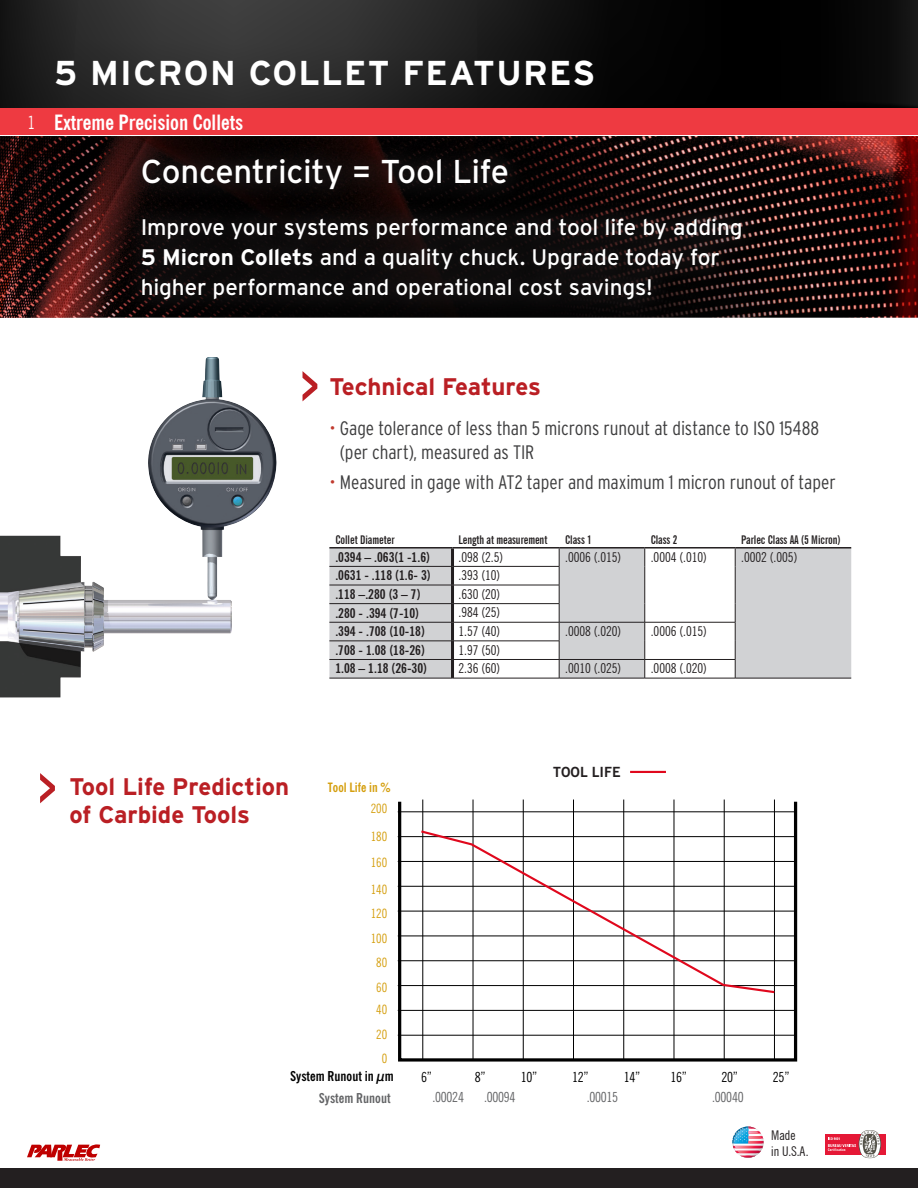
<style>
.page{position:relative;width:918px;height:1188px;background:#fff}
.page>*{position:absolute;margin:0;border:0;box-sizing:border-box;transform-origin:0 0}
.t1{font:51px "Interstate";color:#ba1f24}
.Content_Header{font:700 34.5px "Interstate";letter-spacing:.04em;color:#fff}
.t2{font:33px "Interstate";letter-spacing:-.01em;color:#fff}
.t3{font:700 24px "Interstate";color:#ba1f24}
.t4{font:22.5px/30px "Interstate";letter-spacing:-.005em;color:#fff}
.H2_MAIN_SUBHEAD__R{font:700 condensed 21px "News Gothic BT";color:#fff}
.t5{font:300 condensed 19.5px/24px "Interstate";letter-spacing:-.005em;color:#3e3e3f}
.t6{font:18px "News Gothic BT";color:#fff;scale:.8 1}
.t7{font:condensed 13.95px "News Gothic BT";letter-spacing:-.02em;color:#636466}
.t8{font:condensed 13.95px "News Gothic BT";letter-spacing:-.02em;color:#000}
.t9{font:700 13.95px "News Gothic BT";color:#231f20}
.t10{font:700 condensed 13.65px/21.5px "News Gothic BT";color:#000;text-align:right}
.Table_Description{font:condensed 13.5px "News Gothic BT";color:#231f20}
.Part_Number_In{font:700 condensed 13.5px "News Gothic BT";color:#231f20}
.t11{font:condensed 13.35px/16px "News Gothic BT";color:#231f20}
.t12{font:condensed 12.9px/24.3px "News Gothic BT";color:#d59f0f;text-align:center}
.t13{font:700 condensed 12.9px "News Gothic BT";color:#d59f0f}
.Table_Title{font:700 extra-condensed 12px "News Gothic BT";letter-spacing:-.005em;color:#231f20}
.s1{font-weight:700}
.s2{color:#c03a2e}
.s3{color:#636466}
</style>
<div class="page">
<img style="left:0;top:0;width:918px;height:108px">
<div style="left:0;top:108px;width:918px;height:27px;background:#ee3a41"></div>
<div style="left:0;top:1168px;width:918px;height:20px;background:#231f20"></div>
<svg style="left:27px;top:1144px;width:73px;height:17px"></svg>
<svg style="left:732px;top:1127px;width:32px;height:31px"></svg>
<div style="left:826px;top:1134px;width:60px;height:21px;background:#e51836"></div>
<svg style="left:828px;top:1130px;width:53px;height:28px"></svg>
<img style="left:0;top:136px;width:918px;height:182px">
<div style="left:120px;top:197px;width:643px;height:123px;background:#231f20;opacity:.75"></div>
<div style="left:121px;top:138px;width:408px;height:73px;background:#231f20;opacity:.75"></div>
<svg style="left:329px;top:549px;width:522px;height:129px;fill:#d1d2d4"></svg>
<hr style="left:451px;top:549px;width:3px;height:17px;background:#231f20">
<hr style="left:451px;top:567px;width:3px;height:18px;background:#231f20">
<hr style="left:451px;top:585px;width:3px;height:18px;background:#231f20">
<hr style="left:451px;top:604px;width:3px;height:18px;background:#231f20">
<hr style="left:451px;top:622px;width:3px;height:19px;background:#231f20">
<hr style="left:451px;top:641px;width:3px;height:18px;background:#231f20">
<hr style="left:451px;top:660px;width:3px;height:18px;background:#231f20">
<hr style="left:329px;top:566px;width:124px;height:1px;background:#231f20">
<hr style="left:453px;top:566px;width:106px;height:1px;background:#231f20">
<hr style="left:329px;top:585px;width:124px;height:1px;background:#231f20">
<hr style="left:453px;top:585px;width:106px;height:1px;background:#231f20">
<hr style="left:329px;top:603px;width:124px;height:1px;background:#231f20">
<hr style="left:453px;top:603px;width:106px;height:1px;background:#231f20">
<hr style="left:329px;top:622px;width:124px;height:1px;background:#231f20">
<hr style="left:453px;top:622px;width:106px;height:1px;background:#231f20">
<hr style="left:559px;top:622px;width:86px;height:1px;background:#231f20">
<hr style="left:645px;top:622px;width:90px;height:1px;background:#231f20">
<hr style="left:329px;top:641px;width:124px;height:1px;background:#231f20">
<hr style="left:453px;top:641px;width:106px;height:1px;background:#231f20">
<hr style="left:329px;top:659px;width:124px;height:1px;background:#231f20">
<hr style="left:453px;top:659px;width:106px;height:1px;background:#231f20">
<hr style="left:559px;top:659px;width:86px;height:1px;background:#231f20">
<svg style="left:559px;top:549px;width:1px;height:129px"></svg>
<hr style="left:645px;top:659px;width:90px;height:1px;background:#231f20">
<svg style="left:645px;top:549px;width:1px;height:129px"></svg>
<svg style="left:735px;top:549px;width:1px;height:129px"></svg>
<hr style="left:329px;top:678px;width:124px;height:1px;background:#231f20">
<hr style="left:453px;top:678px;width:106px;height:1px;background:#231f20">
<hr style="left:559px;top:678px;width:86px;height:1px;background:#231f20">
<hr style="left:645px;top:678px;width:90px;height:1px;background:#231f20">
<hr style="left:735px;top:678px;width:116px;height:1px;background:#231f20">
<hr style="left:329px;top:547px;width:124px;height:2px;background:#231f20">
<hr style="left:453px;top:547px;width:106px;height:2px;background:#231f20">
<hr style="left:559px;top:547px;width:86px;height:2px;background:#231f20">
<hr style="left:645px;top:547px;width:90px;height:2px;background:#231f20">
<hr style="left:735px;top:547px;width:116px;height:2px;background:#231f20">
<div style="left:398px;top:800px;width:399px;height:262px;border:3px solid #000"></div>
<hr style="left:423px;top:800px;width:1px;height:259px;background:#000">
<hr style="left:573px;top:800px;width:1px;height:259px;background:#000">
<hr style="left:523px;top:800px;width:1px;height:259px;background:#000">
<hr style="left:674px;top:800px;width:1px;height:259px;background:#000">
<hr style="left:473px;top:800px;width:1px;height:259px;background:#000">
<hr style="left:623px;top:800px;width:1px;height:259px;background:#000">
<hr style="left:724px;top:800px;width:1px;height:259px;background:#000">
<hr style="left:774px;top:800px;width:1px;height:259px;background:#000">
<hr style="left:398px;top:812px;width:398px;height:1px;background:#000">
<hr style="left:398px;top:911px;width:398px;height:1px;background:#000">
<hr style="left:398px;top:886px;width:398px;height:1px;background:#000">
<hr style="left:398px;top:861px;width:398px;height:1px;background:#000">
<hr style="left:398px;top:836px;width:398px;height:1px;background:#000">
<hr style="left:398px;top:936px;width:398px;height:1px;background:#000">
<hr style="left:398px;top:960px;width:398px;height:1px;background:#000">
<hr style="left:398px;top:985px;width:398px;height:1px;background:#000">
<hr style="left:398px;top:1010px;width:398px;height:1px;background:#000">
<hr style="left:398px;top:1035px;width:398px;height:1px;background:#000">
<svg style="left:419px;top:829px;width:358px;height:166px"></svg>
<hr style="left:630px;top:771px;width:36px;height:2px;background:#e0081d">
<img style="left:0;top:357px;width:277px;height:340px">
<p class="t6" style="left:27px;top:111px;width:12px">1</p>
<p class="Content_Header" style="left:54px;top:52px;width:542px">5 MICRON COLLET FEATURES</p>
<p class="H2_MAIN_SUBHEAD__R" style="left:54px;top:109px;width:190px">Extreme Precision Collets</p>
<p class="t2" style="left:141px;top:152px;width:370px">Concentricity = Tool Life</p>
<p class="t4" style="left:141px;top:212px;width:603px">Improve your systems performance and tool life by adding</p>
<p class="t4" style="left:141px;top:242px;width:581px"><span class="s1">5 Micron Collets</span> and a quality chuck. Upgrade today for higher performance and operational cost savings!</p>
<p class="t1" style="left:299px;top:355px;width:23px">&gt;</p>
<p class="t3" style="left:329px;top:372px;width:213px">Technical Features</p>
<p class="t5" style="left:340px;top:416px;width:481px;text-indent:-10px"><span class="s2">•</span> Gage tolerance of less than 5 microns runout at distance to ISO 15488 (per chart), measured as TIR</p>
<p class="t5" style="left:329px;top:470px;width:508px"><span class="s2">•</span> Measured in gage with AT2 taper and maximum 1 micron runout of taper</p>
<p class="Table_Title" style="left:335px;top:532px;width:61px">Collet Diameter</p>
<p class="Table_Title" style="left:459px;top:532px;width:90px">Length at measurement</p>
<p class="Table_Title" style="left:565px;top:532px;width:28px">Class 1</p>
<p class="Table_Title" style="left:651px;top:532px;width:28px">Class 2</p>
<p class="Table_Title" style="left:741px;top:532px;width:101px">Parlec Class AA (5 Micron)</p>
<p class="Part_Number_In" style="left:335px;top:549px;width:96px">.0394 – .063(1 -1.6)</p>
<p class="Table_Description" style="left:459px;top:549px;width:46px">.098 (2.5)</p>
<p class="Table_Description" style="left:565px;top:549px;width:58px">.0006 (.015)</p>
<p class="Table_Description" style="left:651px;top:549px;width:58px">.0004 (.010)</p>
<p class="Table_Description" style="left:741px;top:549px;width:58px">.0002 (.005)</p>
<p class="Part_Number_In" style="left:335px;top:567px;width:97px">.0631 - .118 (1.6- 3)</p>
<p class="Table_Description" style="left:459px;top:567px;width:43px">.393 (10)</p>
<p class="Part_Number_In" style="left:335px;top:586px;width:87px">.118 –.280 (3 – 7)</p>
<p class="Table_Description" style="left:459px;top:586px;width:43px">.630 (20)</p>
<p class="Part_Number_In" style="left:335px;top:605px;width:85px">.280 - .394 (7-10)</p>
<p class="Table_Description" style="left:459px;top:604px;width:43px">.984 (25)</p>
<p class="Part_Number_In" style="left:335px;top:623px;width:91px">.394 - .708 (10-18)</p>
<p class="Table_Description" style="left:459px;top:623px;width:43px">1.57 (40)</p>
<p class="Table_Description" style="left:565px;top:623px;width:58px">.0008 (.020)</p>
<p class="Table_Description" style="left:651px;top:623px;width:58px">.0006 (.015)</p>
<p class="Part_Number_In" style="left:335px;top:642px;width:91px">.708 - 1.08 (18-26)</p>
<p class="Table_Description" style="left:459px;top:642px;width:43px">1.97 (50)</p>
<p class="Part_Number_In" style="left:335px;top:660px;width:93px">1.08 – 1.18 (26-30)</p>
<p class="Table_Description" style="left:459px;top:660px;width:43px">2.36 (60)</p>
<p class="Table_Description" style="left:565px;top:660px;width:58px">.0010 (.025)</p>
<p class="Table_Description" style="left:651px;top:660px;width:58px">.0008 (.020)</p>
<p class="t1" style="left:37px;top:757px;width:23px">&gt;</p>
<p class="t3" style="left:70px;top:772px;width:221px">Tool Life Prediction</p>
<p class="t3" style="left:70px;top:800px;width:182px">of Carbide Tools</p>
<p class="t13" style="left:328px;top:780px;width:64px">Tool Life in %</p>
<p class="t12" style="left:371px;top:796px;width:18px">200</p>
<p class="t12" style="left:371px;top:824px;width:18px">180</p>
<p class="t12" style="left:371px;top:850px;width:18px">160</p>
<p class="t12" style="left:371px;top:877px;width:18px">140</p>
<p class="t12" style="left:371px;top:901px;width:18px">120</p>
<p class="t12" style="left:371px;top:926px;width:18px">100<br>80<br>60</p>
<p class="t12" style="left:376px;top:997px;width:12px">40<br>20<br>0</p>
<p class="t10" style="left:290px;top:1065px;width:105px">System Runout in µm<br><span class="s3">System Runout</span></p>
<p class="t9" style="left:553px;top:763px;width:69px">TOOL LIFE</p>
<p class="t8" style="left:421px;top:1069px;width:12px">6”</p>
<p class="t8" style="left:475px;top:1069px;width:12px">8”</p>
<p class="t8" style="left:572px;top:1069px;width:18px">12”</p>
<p class="t8" style="left:624px;top:1069px;width:18px">14”</p>
<p class="t8" style="left:670px;top:1069px;width:18px">16”</p>
<p class="t8" style="left:721px;top:1069px;width:18px">20”</p>
<p class="t8" style="left:773px;top:1069px;width:18px">25”</p>
<p class="t8" style="left:521px;top:1069px;width:18px">10”</p>
<p class="t7" style="left:433px;top:1089px;width:33px">.00024</p>
<p class="t7" style="left:484px;top:1089px;width:33px">.00094</p>
<p class="t7" style="left:587px;top:1089px;width:33px">.00015</p>
<p class="t7" style="left:712px;top:1089px;width:33px">.00040</p>
<p class="t11" style="left:771px;top:1127px;width:39px">Made<br>in U.S.A.</p>
</div>
